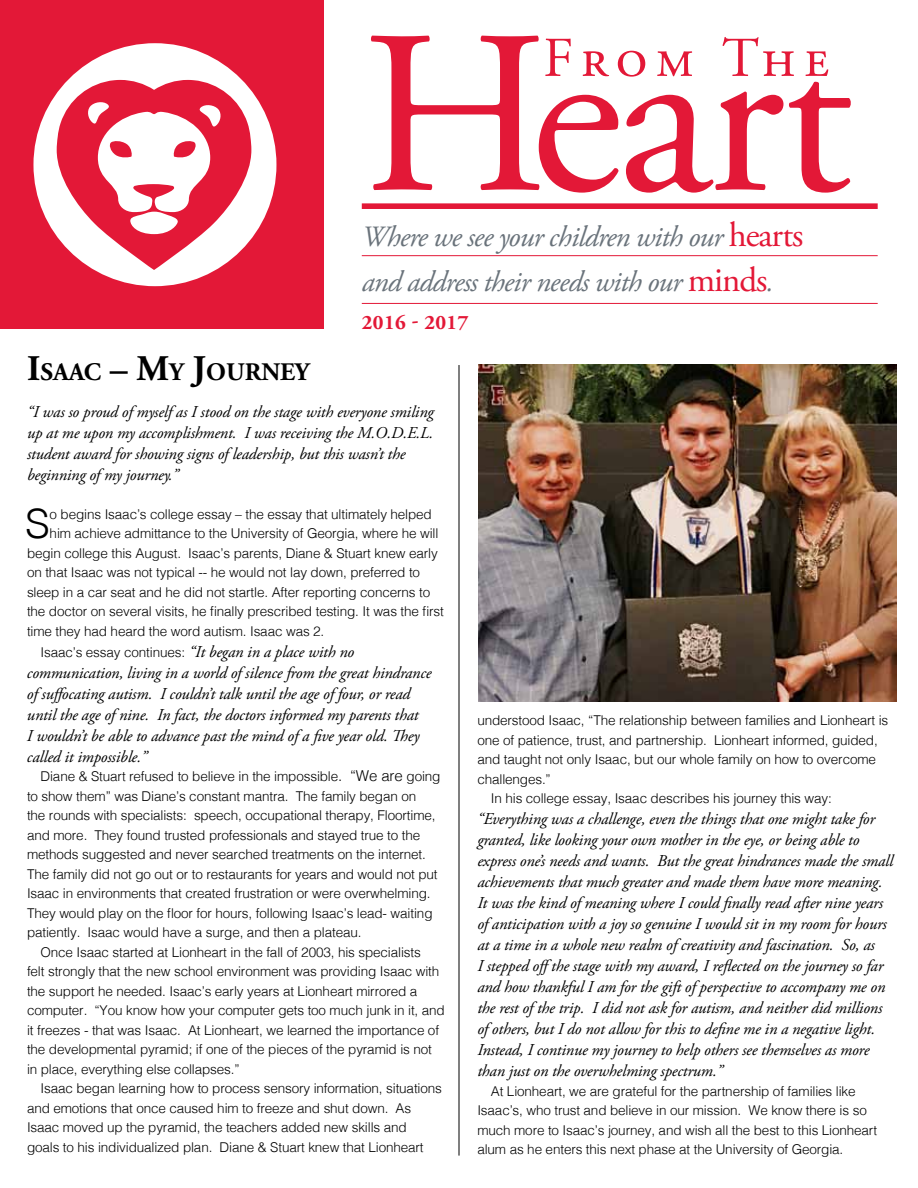
<style>
.page{position:relative;width:918px;height:1188px;background:#fff}
.page>*{position:absolute;margin:0;border:0;box-sizing:border-box;transform-origin:0 0}
.t1{font:231.9px "Adobe Garamond Pro";color:#e31837}
.t2{font:56.1px "Adobe Garamond Pro";letter-spacing:.14em;color:#e31837}
.t3{font:300 40.65px "Helvetica";color:#000}
.t4{font:italic 29.4px/44.7px "Adobe Garamond Pro";letter-spacing:-.03em;color:#6a737b}
.t5{font:700 25.2px "Adobe Garamond Pro";color:#000}
.t6{font:700 20.55px "Adobe Garamond Pro";letter-spacing:.02em;color:#e31837}
.t7{font:italic 16.5px/21px "Adobe Garamond Pro";letter-spacing:-.01em;color:#000}
.t8{font:300 13.5px/19.5px "Helvetica";letter-spacing:-.01em;color:#000}
.s1{font-style:normal;font-size:34.95px;color:#e31837}
.s2{font-size:36px}
.s3{font-family:"Adobe Garamond Pro";font-weight:400;font-style:italic;font-size:16.5px}
.s4{font-size:15px}
</style>
<div class="page">
<img style="left:478px;top:364px;width:418px;height:338px">
<div style="left:0;top:0;width:324px;height:328px;background:#e31837"></div>
<div style="left:33px;top:43px;width:243px;height:243px;background:#fff;border-radius:50%"></div>
<svg style="left:57px;top:80px;width:194px;height:190px"></svg>
<div style="left:362px;top:203px;width:516px;height:6px;background:#e31837"></div>
<hr style="left:362px;top:255px;width:516px;height:1px;background:#e31837">
<hr style="left:362px;top:303px;width:516px;height:1px;background:#e31837">
<hr style="left:459px;top:365px;width:1px;height:791px;background:#000">
<h1 class="t1" style="left:362px;top:-23px;width:492px">Heart</h1>
<h2 class="t2" style="left:543px;top:24px;width:288px">From The</h2>
<h3 class="t4" style="left:362px;top:215px;width:443px">Where we see your children with our <span class="s1">hearts </span>and address their needs with our <span class="s1">minds</span>.</h3>
<h3 class="t6" style="left:362px;top:310px;width:108px">2016 - 2017</h3>
<h3 class="t5" style="left:27px;top:358px;width:284px"><span class="s2">I</span>SAAC <span class="s2">– M</span>Y <span class="s2">J</span>OURNEY</h3>
<p class="t7" style="left:27px;top:402px;width:408px">“I was so proud of myself as I stood on the stage with everyone smiling up at me upon my accomplishment. I was receiving the M.O.D.E.L. student award for showing signs of leadership, but this wasn’t the beginning of my journey.”</p>
<h3 class="t3" style="left:25px;top:489px;width:26px">S</h3>
<p class="t8" style="left:50px;top:503px;width:384px">o begins Isaac’s college essay – the essay that ultimately helped</p>
<p class="t8" style="left:50px;top:523px;width:390px">him achieve admittance to the University of Georgia, where he will</p>
<p class="t8" style="left:27px;top:542px;width:412px">begin college this August. Isaac’s parents, Diane &amp; Stuart knew early</p>
<p class="t8" style="left:27px;top:562px;width:395px">on that Isaac was not typical -- he would not lay down, preferred to</p>
<p class="t8" style="left:27px;top:581px;width:405px">sleep in a car seat and he did not startle. After reporting concerns to</p>
<p class="t8" style="left:27px;top:601px;width:418px">the doctor on several visits, he finally prescribed testing. It was the first</p>
<p class="t8" style="left:27px;top:620px;width:299px">time they had heard the word autism. Isaac was 2.</p>
<p class="t8" style="left:41px;top:641px;width:315px">Isaac’s essay continues: <span class="s3">“It began in a place with no</span></p>
<p class="t7" style="left:27px;top:663px;width:406px">communication, living in a world of silence from the great hindrance of suffocating autism. I couldn’t talk until the age of four, or read until the age of nine. In fact, the doctors informed my parents that<br>I wouldn’t be able to advance past the mind of a five year old. They called it impossible.”</p>
<p class="t8" style="left:27px;top:766px;width:415px;text-indent:13px">Diane &amp; Stuart refused to believe in the impossible<span class="s4">. “We are</span> going to show them” was Diane’s constant mantra. The family began on<br>the rounds with specialists: speech, occupational therapy, Floortime, and more. They found trusted professionals and stayed true to the methods suggested and never searched treatments on the internet.<br>The family did not go out or to restaurants for years and would not put Isaac in environments that created frustration or were overwhelming.<br>They would play on the floor for hours, following Isaac’s lead- waiting patiently. Isaac would have a surge, and then a plateau.</p>
<p class="t8" style="left:27px;top:941px;width:419px;text-indent:14px">Once Isaac started at Lionheart in the fall of 2003, his specialists<br>felt strongly that the new school environment was providing Isaac with the support he needed. Isaac’s early years at Lionheart mirrored a computer. “You know how your computer gets too much junk in it, and it freezes - that was Isaac. At Lionheart, we learned the importance of the developmental pyramid; if one of the pieces of the pyramid is not in place, everything else collapses.”</p>
<p class="t8" style="left:27px;top:1078px;width:417px;text-indent:14px">Isaac began learning how to process sensory information, situations and emotions that once caused him to freeze and shut down. As Isaac moved up the pyramid, the teachers added new skills and goals to his individualized plan. Diane &amp; Stuart knew that Lionheart</p>
<p class="t8" style="left:477px;top:710px;width:412px">understood Isaac, “The relationship between families and Lionheart is</p>
<p class="t8" style="left:477px;top:729px;width:402px">one of patience, trust, and partnership. Lionheart informed, guided,</p>
<p class="t8" style="left:477px;top:749px;width:400px">and taught not only Isaac, but our whole family on how to overcome</p>
<p class="t8" style="left:477px;top:768px;width:75px">challenges.”</p>
<p class="t8" style="left:491px;top:788px;width:343px">In his college essay, Isaac describes his journey this way:</p>
<p class="t7" style="left:477px;top:809px;width:417px">“Everything was a challenge, even the things that one might take for granted, like looking your own mother in the eye, or being able to express one’s needs and wants. But the great hindrances made the small achievements that much greater and made them have more meaning.<br>It was the kind of meaning where I could finally read after nine years of anticipation with a joy so genuine I would sit in my room for hours at a time in a whole new realm of creativity and fascination. So, as<br>I stepped offthe stage with my award, I reflected on the journey so far and how thankful I am for the gift of perspective to accompany me on the rest of the trip. I did not ask for autism, and neither did millions of others, but I do not allow for this to define me in a negative light.<br>Instead, I continue my journey to help others see themselves as more than just on the overwhelming spectrum.”</p>
<p class="t8" style="left:477px;top:1080px;width:401px;text-indent:14px">At Lionheart, we are grateful for the partnership of families like Isaac’s, who trust and believe in our mission. We know there is so much more to Isaac’s journey, and wish all the best to this Lionheart alum as he enters this next phase at the University of Georgia.</p>
</div>
